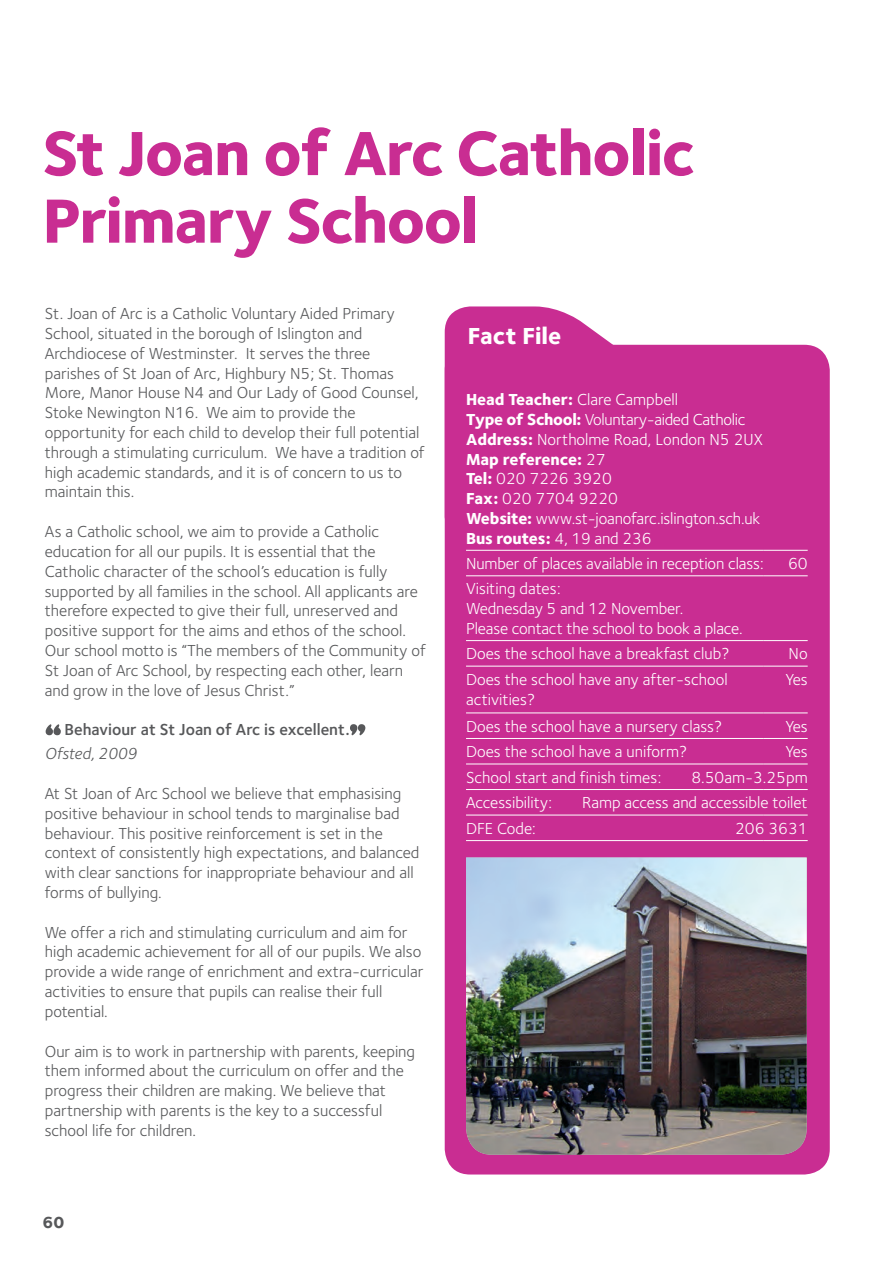
<style>
.page{position:relative;width:892px;height:1264px;background:#fff}
.page>*{position:absolute;margin:0;border:0;box-sizing:border-box;transform-origin:0 0}
._1_Big_Main_Heading{font:800 64.5px "Foundry Sterling";letter-spacing:-.025em;color:#c92d92}
._3_Standfirst_20pt{font:800 24px "Foundry Sterling";color:#fff}
._4_Body_copy{font:16.5px/19.8px "Foundry Sterling";color:#57585a}
.Body_Copy_White{font:16.5px/19.8px "Foundry Sterling";color:#fff}
.Body_Copy_White-2{font:16.5px "Foundry Sterling";letter-spacing:-.02em;color:#fff}
.school_quote{font:600 16.5px "Foundry Sterling";color:#57585a}
.Body_Copy_White-3{font:800 16.5px "Foundry Sterling";color:#fff}
.school_quote_name{font:italic 16.5px "Foundry Sterling";color:#57585a}
.t1{font:800 16.5px "Foundry Sterling";color:#57585a}
.s1{font-weight:800}
.s2{font-weight:400}
</style>
<div class="page">
<svg style="left:46px;top:724px;width:15px;height:11px"></svg>
<svg style="left:350px;top:724px;width:15px;height:11px"></svg>
<div style="left:444px;top:345px;width:385px;height:829px;background:#c92d92;border-radius:26px"></div>
<svg style="left:444px;top:306px;width:314px;height:235px"></svg>
<hr style="left:466px;top:550px;width:297px;height:1px;background:#fff">
<hr style="left:763px;top:550px;width:44px;height:1px;background:#fff">
<hr style="left:466px;top:575px;width:297px;height:1px;background:#fff">
<hr style="left:763px;top:575px;width:44px;height:1px;background:#fff">
<hr style="left:466px;top:640px;width:297px;height:1px;background:#fff">
<hr style="left:763px;top:640px;width:44px;height:1px;background:#fff">
<hr style="left:466px;top:665px;width:297px;height:1px;background:#fff">
<hr style="left:763px;top:665px;width:44px;height:1px;background:#fff">
<hr style="left:466px;top:712px;width:297px;height:1px;background:#fff">
<hr style="left:763px;top:712px;width:44px;height:1px;background:#fff">
<hr style="left:466px;top:738px;width:297px;height:1px;background:#fff">
<hr style="left:763px;top:738px;width:44px;height:1px;background:#fff">
<hr style="left:466px;top:763px;width:297px;height:1px;background:#fff">
<hr style="left:763px;top:763px;width:44px;height:1px;background:#fff">
<hr style="left:466px;top:789px;width:297px;height:1px;background:#fff">
<hr style="left:763px;top:789px;width:44px;height:1px;background:#fff">
<hr style="left:466px;top:814px;width:297px;height:1px;background:#fff">
<hr style="left:763px;top:814px;width:44px;height:1px;background:#fff">
<hr style="left:466px;top:840px;width:297px;height:1px;background:#fff">
<hr style="left:763px;top:840px;width:44px;height:1px;background:#fff">
<img style="left:466px;top:857px;width:340px;height:297px">
<p class="_1_Big_Main_Heading" style="left:43px;top:108px;width:653px">St Joan of Arc Catholic</p>
<p class="_1_Big_Main_Heading" style="left:43px;top:175px;width:437px">Primary School</p>
<p class="_4_Body_copy" style="left:45px;top:303px;width:381px">St. Joan of Arc is a Catholic Voluntary Aided Primary School, situated in the borough of Islington and Archdiocese of Westminster. It serves the three parishes of St Joan of Arc, Highbury N5; St. Thomas More, Manor House N4 and Our Lady of Good Counsel, Stoke Newington N16. We aim to provide the opportunity for each child to develop their full potential through a stimulating curriculum. We have a tradition of high academic standards, and it is of concern to us to maintain this.</p>
<p class="_4_Body_copy" style="left:45px;top:521px;width:383px">As a Catholic school, we aim to provide a Catholic education for all our pupils. It is essential that the Catholic character of the school’s education is fully supported by all families in the school. All applicants are therefore expected to give their full, unreserved and positive support for the aims and ethos of the school.<br>Our school motto is “The members of the Community of St Joan of Arc School, by respecting each other, learn and grow in the love of Jesus Christ.”</p>
<p class="school_quote" style="left:64px;top:718px;width:287px">Behaviour at St Joan of Arc is excellent.</p>
<p class="school_quote_name" style="left:45px;top:742px;width:94px">Ofsted, 2009</p>
<p class="_4_Body_copy" style="left:45px;top:782px;width:376px">At St Joan of Arc School we believe that emphasising positive behaviour in school tends to marginalise bad behaviour. This positive reinforcement is set in the context of consistently high expectations, and balanced with clear sanctions for inappropriate behaviour and all forms of bullying.</p>
<p class="_4_Body_copy" style="left:45px;top:921px;width:380px">We offer a rich and stimulating curriculum and aim for high academic achievement for all of our pupils. We also provide a wide range of enrichment and extra-curricular activities to ensure that pupils can realise their full potential.</p>
<p class="_4_Body_copy" style="left:45px;top:1040px;width:372px">Our aim is to work in partnership with parents, keeping them informed about the curriculum on offer and the progress their children are making. We believe that partnership with parents is the key to a successful school life for children.</p>
<p class="t1" style="left:43px;top:1209px;width:23px">60</p>
<p class="_3_Standfirst_20pt" style="left:468px;top:319px;width:95px">Fact File</p>
<p class="Body_Copy_White" style="left:466px;top:389px;width:214px"><span class="s1">Head Teacher:</span> Clare Campbell</p>
<p class="Body_Copy_White-2" style="left:466px;top:408px;width:281px"><span class="s1">Type of School:</span> Voluntary-aided Catholic</p>
<p class="Body_Copy_White" style="left:466px;top:429px;width:298px"><span class="s1">Address:</span> Northolme Road, London N5 2UX</p>
<p class="Body_Copy_White-3" style="left:466px;top:447px;width:141px">Map reference: <span class="s2">27</span></p>
<p class="Body_Copy_White" style="left:466px;top:468px;width:147px"><span class="s1">Tel:</span> 020 7226 3920</p>
<p class="Body_Copy_White" style="left:466px;top:488px;width:153px"><span class="s1">Fax:</span> 020 7704 9220</p>
<p class="Body_Copy_White" style="left:466px;top:508px;width:296px"><span class="s1">Website:</span> www.st-joanofarc.islington.sch.uk<br><span class="s1">Bus routes:</span> 4, 19 and 236</p>
<p class="Body_Copy_White" style="left:466px;top:553px;width:299px">Number of places available in reception class:</p>
<p class="Body_Copy_White" style="left:788px;top:553px;width:21px">60</p>
<p class="Body_Copy_White" style="left:466px;top:578px;width:96px">Visiting dates:</p>
<p class="Body_Copy_White" style="left:466px;top:598px;width:278px">Wednesday 5 and 12 November.<br>Please contact the school to book a place.</p>
<p class="Body_Copy_White" style="left:466px;top:643px;width:265px">Does the school have a breakfast club?</p>
<p class="Body_Copy_White" style="left:788px;top:643px;width:21px">No</p>
<p class="Body_Copy_White" style="left:466px;top:668px;width:263px">Does the school have any after-school activities?</p>
<p class="Body_Copy_White" style="left:785px;top:668px;width:24px">Yes</p>
<p class="Body_Copy_White" style="left:466px;top:715px;width:257px">Does the school have a nursery class?</p>
<p class="Body_Copy_White" style="left:785px;top:715px;width:24px">Yes</p>
<p class="Body_Copy_White" style="left:466px;top:741px;width:223px">Does the school have a uniform?</p>
<p class="Body_Copy_White" style="left:785px;top:741px;width:24px">Yes</p>
<p class="Body_Copy_White" style="left:466px;top:766px;width:197px">School start and finish times:</p>
<p class="Body_Copy_White" style="left:691px;top:766px;width:118px">8.50am-3.25pm</p>
<p class="Body_Copy_White" style="left:466px;top:792px;width:87px">Accessibility:</p>
<p class="Body_Copy_White" style="left:582px;top:792px;width:227px">Ramp access and accessible toilet</p>
<p class="Body_Copy_White" style="left:466px;top:817px;width:71px">DFE Code:</p>
<p class="Body_Copy_White" style="left:735px;top:817px;width:74px">206 3631</p>
</div>
